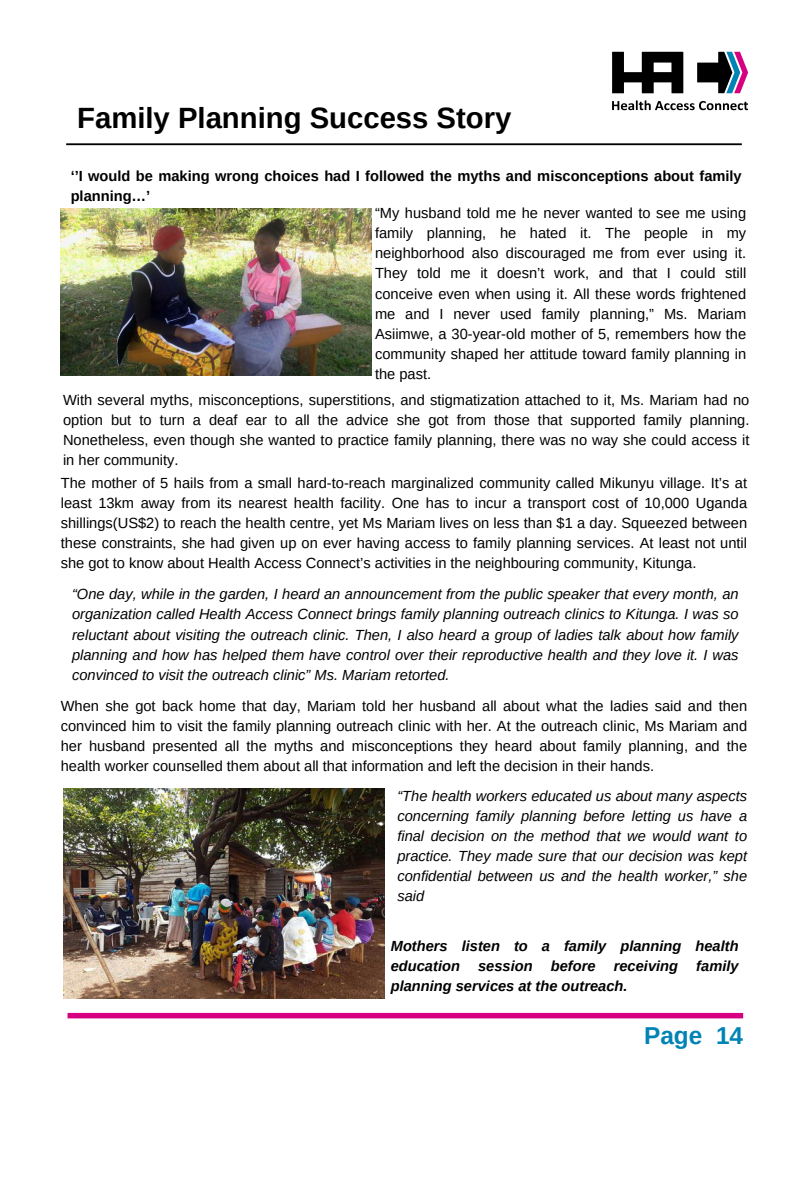
<style>
.page{position:relative;width:810px;height:1181px;background:#fff}
.page>*{position:absolute;margin:0;border:0;box-sizing:border-box;transform-origin:0 0}
.t1{font:700 29.25px "Arimo";color:#000}
.t2{font:700 24.45px "Arimo";color:#0083b5}
.t3{font:14.7px/20.1px "Arimo";color:#000;text-align:justify}
.t4{font:italic 14.7px/20.1px "Arimo";color:#000;text-align:justify}
.t5{font:italic 700 14.7px/20.1px "Arimo";color:#000;text-align:justify}
.t6{font:700 14.7px/20.1px "Arimo";color:#000}
</style>
<div class="page">
<svg style="left:612px;top:52px;width:71px;height:41px"></svg>
<svg style="left:697px;top:52px;width:51px;height:41px"></svg>
<svg style="left:612px;top:100px;width:136px;height:10px"></svg>
<div style="left:68px;top:1012px;width:675px;height:6px;background:#d60080"></div>
<img style="left:63px;top:788px;width:321px;height:210px">
<hr style="left:66px;top:143px;width:676px;height:2px;background:#000">
<img style="left:61px;top:208px;width:310px;height:168px">
<p class="t1" style="left:77px;top:101px;width:436px">Family Planning Success Story</p>
<p class="t6" style="left:71px;top:165px;width:673px">‘’I would be making wrong choices had I followed the myths and misconceptions about family planning…’</p>
<p class="t3" style="left:375px;top:203px;width:373px">“My husband told me he never wanted to see me using family planning, he hated it. The people in my neighborhood also discouraged me from ever using it.<br>They told me it doesn’t work, and that I could still conceive even when using it. All these words frightened me and I never used family planning,” Ms. Mariam Asiimwe, a 30-year-old mother of 5, remembers how the community shaped her attitude toward family planning in the past.</p>
<p class="t3" style="left:63px;top:389px;width:688px">With several myths, misconceptions, superstitions, and stigmatization attached to it, Ms. Mariam had no option but to turn a deaf ear to all the advice she got from those that supported family planning.<br>Nonetheless, even though she wanted to practice family planning, there was no way she could access it in her community.</p>
<p class="t3" style="left:61px;top:472px;width:688px">The mother of 5 hails from a small hard-to-reach marginalized community called Mikunyu village. It’s at least 13km away from its nearest health facility. One has to incur a transport cost of 10,000 Uganda shillings(US$2) to reach the health centre, yet Ms Mariam lives on less than $1 a day. Squeezed between these constraints, she had given up on ever having access to family planning services. At least not until she got to know about Health Access Connect’s activities in the neighbouring community, Kitunga.</p>
<p class="t4" style="left:72px;top:584px;width:668px">“One day, while in the garden, I heard an announcement from the public speaker that every month, an organization called Health Access Connect brings family planning outreach clinics to Kitunga. I was so reluctant about visiting the outreach clinic. Then, I also heard a group of ladies talk about how family planning and how has helped them have control over their reproductive health and they love it. I was convinced to visit the outreach clinic” Ms. Mariam retorted.</p>
<p class="t3" style="left:61px;top:695px;width:688px">When she got back home that day, Mariam told her husband all about what the ladies said and then convinced him to visit the family planning outreach clinic with her. At the outreach clinic, Ms Mariam and her husband presented all the myths and misconceptions they heard about family planning, and the health worker counselled them about all that information and left the decision in their hands.</p>
<p class="t4" style="left:397px;top:785px;width:351px">“The health workers educated us about many aspects concerning family planning before letting us have a final decision on the method that we would want to practice. They made sure that our decision was kept confidential between us and the health worker,” she said</p>
<p class="t5" style="left:391px;top:935px;width:349px">Mothers listen to a family planning health education session before receiving family planning services at the outreach.</p>
<p class="t2" style="left:644px;top:1021px;width:101px">Page 14</p>
</div>
